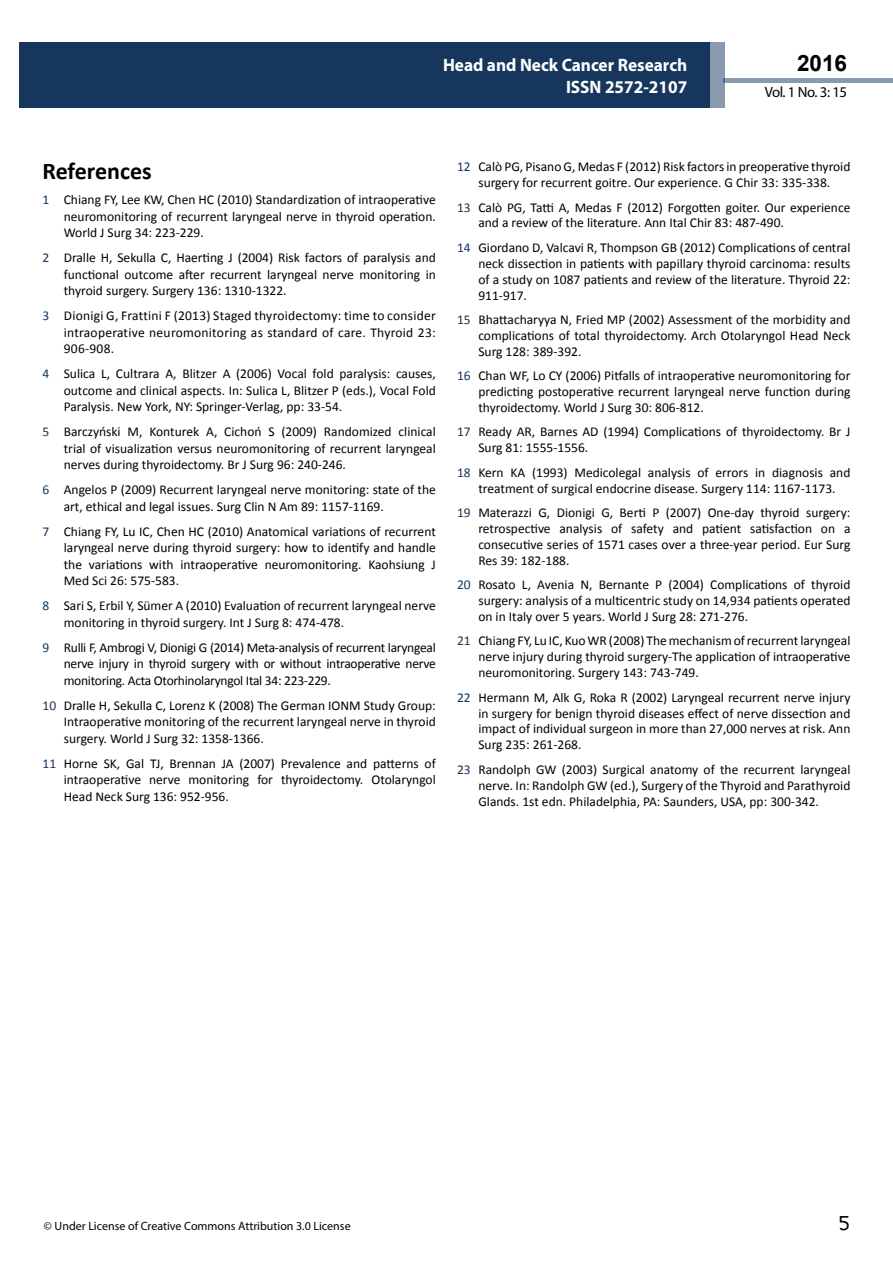
<style>
.page{position:relative;width:893px;height:1263px;background:#fff}
.page>*{position:absolute;margin:0;border:0;box-sizing:border-box;transform-origin:0 0}
.t1{font:25.5px "Tunga";color:#000}
.t2{font:700 24px "Calibri";color:#000}
.t3{font:700 22.5px "Arial";color:#000}
.t4{font:700 18px/21.6px "Myriad Pro";color:#fff;text-align:right;scale:.96 1}
.t5{font:14.85px "Myriad Pro";letter-spacing:-.03em;color:#000}
.t6{font:13.5px/15.9px "Calibri";color:#000;text-align:justify}
.t7{font:12px "Myriad Pro";color:#000}
.s1{color:#16365d}
</style>
<div class="page">
<div style="left:723px;top:78px;width:170px;height:5px;background:#8a9aae"></div>
<div style="left:19px;top:42px;width:690px;height:66px;background:#16365d"></div>
<div style="left:709px;top:42px;width:16px;height:66px;background:#8a9aae"></div>
<h3 class="t4" style="left:517px;top:53px;width:198px">ARCHIVOS DE MEDICINA<br>ISSN 1698-9465</h3>
<h3 class="t3" style="left:797px;top:48px;width:52px">2016</h3>
<h3 class="t4" style="left:443px;top:54px;width:256px">Head and Neck Cancer Research<br>ISSN 2572-2107</h3>
<p class="t5" style="left:765px;top:83px;width:84px">Vol. 1 No. 3: 15</p>
<h2 class="t2" style="left:43px;top:156px;width:111px">References</h2>
<p class="t6" style="left:64px;top:191px;width:374px;line-height:16.5px;text-indent:-21px"><span class="s1">1</span> Chiang FY, Lee KW, Chen HC (2010) Standardization of intraoperative neuromonitoring of recurrent laryngeal nerve in thyroid operation.<br>World J Surg 34: 223-229.</p>
<p class="t6" style="left:64px;top:249px;width:374px;line-height:16.5px;text-indent:-21px"><span class="s1">2</span> Dralle H, Sekulla C, Haerting J (2004) Risk factors of paralysis and functional outcome after recurrent laryngeal nerve monitoring in thyroid surgery. Surgery 136: 1310-1322.</p>
<p class="t6" style="left:64px;top:307px;width:373px;line-height:16.5px;text-indent:-21px"><span class="s1">3</span> Dionigi G, Frattini F (2013) Staged thyroidectomy: time to consider intraoperative neuromonitoring as standard of care. Thyroid 23:<br>906-908.</p>
<p class="t6" style="left:64px;top:365px;width:374px;line-height:16.5px;text-indent:-21px"><span class="s1">4</span> Sulica L, Cultrara A, Blitzer A (2006) Vocal fold paralysis: causes, outcome and clinical aspects. In: Sulica L, Blitzer P (eds.), Vocal Fold Paralysis. New York, NY: Springer-Verlag, pp: 33-54.</p>
<p class="t6" style="left:64px;top:423px;width:374px;line-height:16.5px;text-indent:-21px"><span class="s1">5</span> Barczyński M, Konturek A, Cichoń S (2009) Randomized clinical trial of visualization versus neuromonitoring of recurrent laryngeal nerves during thyroidectomy. Br J Surg 96: 240-246.</p>
<p class="t6" style="left:64px;top:481px;width:374px;line-height:16.5px;text-indent:-21px"><span class="s1">6</span> Angelos P (2009) Recurrent laryngeal nerve monitoring: state of the art, ethical and legal issues. Surg Clin N Am 89: 1157-1169.</p>
<p class="t6" style="left:64px;top:523px;width:374px;line-height:16.5px;text-indent:-21px"><span class="s1">7</span> Chiang FY, Lu IC, Chen HC (2010) Anatomical variations of recurrent laryngeal nerve during thyroid surgery: how to identify and handle the variations with intraoperative neuromonitoring. Kaohsiung J Med Sci 26: 575-583.</p>
<p class="t6" style="left:64px;top:597px;width:374px;line-height:16.5px;text-indent:-21px"><span class="s1">8</span> Sari S, Erbil Y, Sümer A (2010) Evaluation of recurrent laryngeal nerve monitoring in thyroid surgery. Int J Surg 8: 474-478.</p>
<p class="t6" style="left:64px;top:639px;width:373px;line-height:16.5px;text-indent:-21px"><span class="s1">9</span> Rulli F, Ambrogi V, Dionigi G (2014) Meta-analysis of recurrent laryngeal nerve injury in thyroid surgery with or without intraoperative nerve monitoring. Acta Otorhinolaryngol Ital 34: 223-229.</p>
<p class="t6" style="left:64px;top:697px;width:374px;line-height:16.5px;text-indent:-21px"><span class="s1">10</span> Dralle H, Sekulla C, Lorenz K (2008) The German IONM Study Group:<br>Intraoperative monitoring of the recurrent laryngeal nerve in thyroid surgery. World J Surg 32: 1358-1366.</p>
<p class="t6" style="left:64px;top:755px;width:374px;line-height:16.5px;text-indent:-21px"><span class="s1">11</span> Horne SK, Gal TJ, Brennan JA (2007) Prevalence and patterns of intraoperative nerve monitoring for thyroidectomy. Otolaryngol Head Neck Surg 136: 952-956.</p>
<p class="t6" style="left:457px;top:159px;width:395px;text-align:center"><span class="s1">12</span> Calò PG, Pisano G, Medas F (2012) Risk factors in preoperative thyroid surgery for recurrent goitre. Our experience. G Chir 33: 335-338.</p>
<p class="t6" style="left:478px;top:199px;width:374px;text-indent:-21px"><span class="s1">13</span> Calò PG, Tatti A, Medas F (2012) Forgotten goiter. Our experience and a review of the literature. Ann Ital Chir 83: 487-490.</p>
<p class="t6" style="left:478px;top:239px;width:374px;text-indent:-21px"><span class="s1">14</span> Giordano D, Valcavi R, Thompson GB (2012) Complications of central neck dissection in patients with papillary thyroid carcinoma: results of a study on 1087 patients and review of the literature. Thyroid 22:<br>911-917.</p>
<p class="t6" style="left:478px;top:312px;width:374px;text-indent:-21px"><span class="s1">15</span> Bhattacharyya N, Fried MP (2002) Assessment of the morbidity and complications of total thyroidectomy. Arch Otolaryngol Head Neck Surg 128: 389-392.</p>
<p class="t6" style="left:478px;top:368px;width:374px;text-indent:-21px"><span class="s1">16</span> Chan WF, Lo CY (2006) Pitfalls of intraoperative neuromonitoring for predicting postoperative recurrent laryngeal nerve function during thyroidectomy. World J Surg 30: 806-812.</p>
<p class="t6" style="left:478px;top:424px;width:374px;text-indent:-21px"><span class="s1">17</span> Ready AR, Barnes AD (1994) Complications of thyroidectomy. Br J<br>Surg 81: 1555-1556.</p>
<p class="t6" style="left:457px;top:464px;width:395px;text-align:center"><span class="s1">18</span> Kern KA (1993) Medicolegal analysis of errors in diagnosis and treatment of surgical endocrine disease. Surgery 114: 1167-1173.</p>
<p class="t6" style="left:478px;top:505px;width:374px;text-indent:-21px"><span class="s1">19</span> Materazzi G, Dionigi G, Berti P (2007) One-day thyroid surgery: retrospective analysis of safety and patient satisfaction on a consecutive series of 1571 cases over a three-year period. Eur Surg Res 39: 182-188.</p>
<p class="t6" style="left:478px;top:577px;width:374px;text-indent:-21px"><span class="s1">20</span> Rosato L, Avenia N, Bernante P (2004) Complications of thyroid surgery: analysis of a multicentric study on 14,934 patients operated on in Italy over 5 years. World J Surg 28: 271-276.</p>
<p class="t6" style="left:478px;top:633px;width:374px;text-indent:-21px"><span class="s1">21</span> Chiang FY, Lu IC, Kuo WR (2008) The mechanism of recurrent laryngeal nerve injury during thyroid surgery-The application of intraoperative neuromonitoring. Surgery 143: 743-749.</p>
<p class="t6" style="left:478px;top:689px;width:374px;text-indent:-21px"><span class="s1">22</span> Hermann M, Alk G, Roka R (2002) Laryngeal recurrent nerve injury in surgery for benign thyroid diseases effect of nerve dissection and impact of individual surgeon in more than 27,000 nerves at risk. Ann Surg 235: 261-268.</p>
<p class="t6" style="left:478px;top:761px;width:374px;text-indent:-21px"><span class="s1">23</span> Randolph GW (2003) Surgical anatomy of the recurrent laryngeal nerve. In: Randolph GW (ed.), Surgery of the Thyroid and Parathyroid Glands. 1st edn. Philadelphia, PA: Saunders, USA, pp: 300-342.</p>
<p class="t7" style="left:44px;top:1218px;width:308px">© Under License of Creative Commons Attribution 3.0 License</p>
<h1 class="t1" style="left:839px;top:1206px;width:13px">5</h1>
</div>
